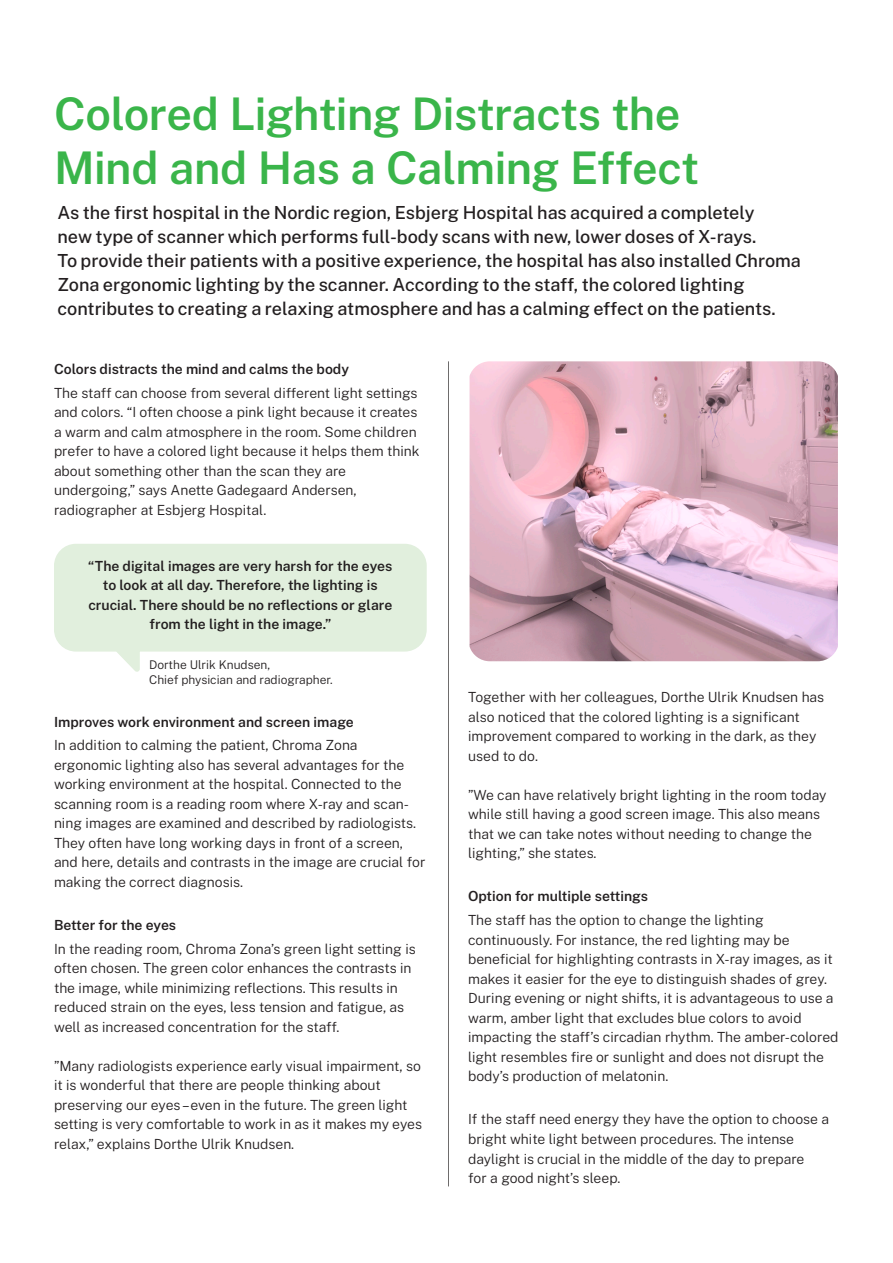
<style>
.page{position:relative;width:893px;height:1263px;background:#fff}
.page>*{position:absolute;margin:0;border:0;box-sizing:border-box;transform-origin:0 0}
.t1{font:600 45px/54px "Public Sans";letter-spacing:-.01em;color:#3ab54a}
.Brødtekst{font:500 18px/24px "Public Sans";color:#231f20}
.t2{font:300 13.95px/19.5px "Public Sans";color:#231f20}
.t3{font:600 13.95px "Public Sans";color:#231f20}
.t4{font:300 12px "Public Sans";color:#231f20}
</style>
<div class="page">
<img style="left:470px;top:361px;width:368px;height:300px">
<hr style="left:448px;top:361px;width:1px;height:825px;background:#231f20">
<svg style="left:54px;top:544px;width:373px;height:128px"></svg>
<p class="t1" style="left:54px;top:85px;width:647px">Colored Lighting Distracts the<br>Mind and Has a Calming Effect</p>
<p class="Brødtekst" style="left:58px;top:200px;width:745px">As the first hospital in the Nordic region, Esbjerg Hospital has acquired a completely<br>new type of scanner which performs full-body scans with new, lower doses of X-rays.<br>To provide their patients with a positive experience, the hospital has also installed Chroma</p>
<p class="Brødtekst" style="left:58px;top:272px;width:688px">Zona ergonomic lighting by the scanner. According to the staff, the colored lighting</p>
<p class="Brødtekst" style="left:58px;top:296px;width:720px">contributes to creating a relaxing atmosphere and has a calming effect on the patients.</p>
<p class="t3" style="left:54px;top:360px;width:297px">Colors distracts the mind and calms the body</p>
<p class="t2" style="left:54px;top:382px;width:365px">The staff can choose from several different light settings</p>
<p class="t2" style="left:54px;top:402px;width:365px">and colors. “I often choose a pink light because it creates</p>
<p class="t2" style="left:54px;top:421px;width:364px">a warm and calm atmosphere in the room. Some children</p>
<p class="t2" style="left:54px;top:441px;width:367px">prefer to have a colored light because it helps them think</p>
<p class="t2" style="left:54px;top:460px;width:294px">about something other than the scan they are</p>
<p class="t2" style="left:54px;top:480px;width:304px">undergoing,” says Anette Gadegaard Andersen,</p>
<p class="t2" style="left:54px;top:499px;width:214px">radiographer at Esbjerg Hospital.</p>
<p class="t3" style="left:88px;top:557px;width:306px">“The digital images are very harsh for the eyes</p>
<p class="t3" style="left:103px;top:576px;width:276px">to look at all day. Therefore, the lighting is</p>
<p class="t3" style="left:88px;top:596px;width:305px">crucial. There should be no reflections or glare</p>
<p class="t3" style="left:150px;top:615px;width:183px">from the light in the image.”</p>
<p class="t4" style="left:149px;top:657px;width:122px">Dorthe Ulrik Knudsen,</p>
<p class="t4" style="left:149px;top:672px;width:185px">Chief physician and radiographer.</p>
<p class="t3" style="left:54px;top:712px;width:301px">Improves work environment and screen image</p>
<p class="t2" style="left:54px;top:735px;width:373px">In addition to calming the patient, Chroma Zona ergonomic lighting also has several advantages for the working environment at the hospital. Connected to the scanning room is a reading room where X-ray and scan&shy;ning images are examined and described by radiologists.<br>They often have long working days in front of a screen, and here, details and contrasts in the image are crucial for making the correct diagnosis.</p>
<p class="t3" style="left:54px;top:916px;width:124px">Better for the eyes</p>
<p class="t2" style="left:54px;top:939px;width:363px">In the reading room, Chroma Zona’s green light setting is</p>
<p class="t2" style="left:54px;top:958px;width:359px">often chosen. The green color enhances the contrasts in</p>
<p class="t2" style="left:54px;top:978px;width:345px">the image, while minimizing reflections. This results in</p>
<p class="t2" style="left:54px;top:997px;width:352px">reduced strain on the eyes, less tension and fatigue, as</p>
<p class="t2" style="left:54px;top:1017px;width:287px">well as increased concentration for the staff.</p>
<p class="t2" style="left:54px;top:1056px;width:368px">”Many radiologists experience early visual impairment, so</p>
<p class="t2" style="left:54px;top:1075px;width:328px">it is wonderful that there are people thinking about</p>
<p class="t2" style="left:54px;top:1095px;width:355px">preserving our eyes – even in the future. The green light</p>
<p class="t2" style="left:54px;top:1114px;width:370px">setting is very comfortable to work in as it makes my eyes</p>
<p class="t2" style="left:54px;top:1134px;width:242px">relax,” explains Dorthe Ulrik Knudsen.</p>
<p class="t2" style="left:468px;top:687px;width:358px">Together with her colleagues, Dorthe Ulrik Knudsen has</p>
<p class="t2" style="left:468px;top:706px;width:333px">also noticed that the colored lighting is a significant</p>
<p class="t2" style="left:468px;top:726px;width:350px">improvement compared to working in the dark, as they</p>
<p class="t2" style="left:468px;top:745px;width:71px">used to do.</p>
<p class="t2" style="left:468px;top:784px;width:360px">”We can have relatively bright lighting in the room today</p>
<p class="t2" style="left:468px;top:804px;width:353px">while still having a good screen image. This also means</p>
<p class="t2" style="left:468px;top:823px;width:345px">that we can take notes without needing to change the</p>
<p class="t2" style="left:468px;top:843px;width:130px">lighting,” she states.</p>
<p class="t3" style="left:468px;top:887px;width:181px">Option for multiple settings</p>
<p class="t2" style="left:468px;top:910px;width:297px">The staff has the option to change the lighting</p>
<p class="t2" style="left:468px;top:929px;width:323px">continuously. For instance, the red lighting may be</p>
<p class="t2" style="left:468px;top:949px;width:366px">beneficial for highlighting contrasts in X-ray images, as it</p>
<p class="t2" style="left:468px;top:968px;width:360px">makes it easier for the eye to distinguish shades of grey.</p>
<p class="t2" style="left:468px;top:988px;width:367px">During evening or night shifts, it is advantageous to use a</p>
<p class="t2" style="left:468px;top:1007px;width:335px">warm, amber light that excludes blue colors to avoid</p>
<p class="t2" style="left:468px;top:1027px;width:372px">impacting the staff’s circadian rhythm. The amber-colored</p>
<p class="t2" style="left:468px;top:1046px;width:357px">light resembles fire or sunlight and does not disrupt the</p>
<p class="t2" style="left:468px;top:1066px;width:202px">body’s production of melatonin.</p>
<p class="t2" style="left:468px;top:1109px;width:362px">If the staff need energy they have the option to choose a</p>
<p class="t2" style="left:468px;top:1129px;width:327px">bright white light between procedures. The intense</p>
<p class="t2" style="left:468px;top:1148px;width:338px">daylight is crucial in the middle of the day to prepare</p>
<p class="t2" style="left:468px;top:1168px;width:154px">for a good night’s sleep.</p>
</div>
